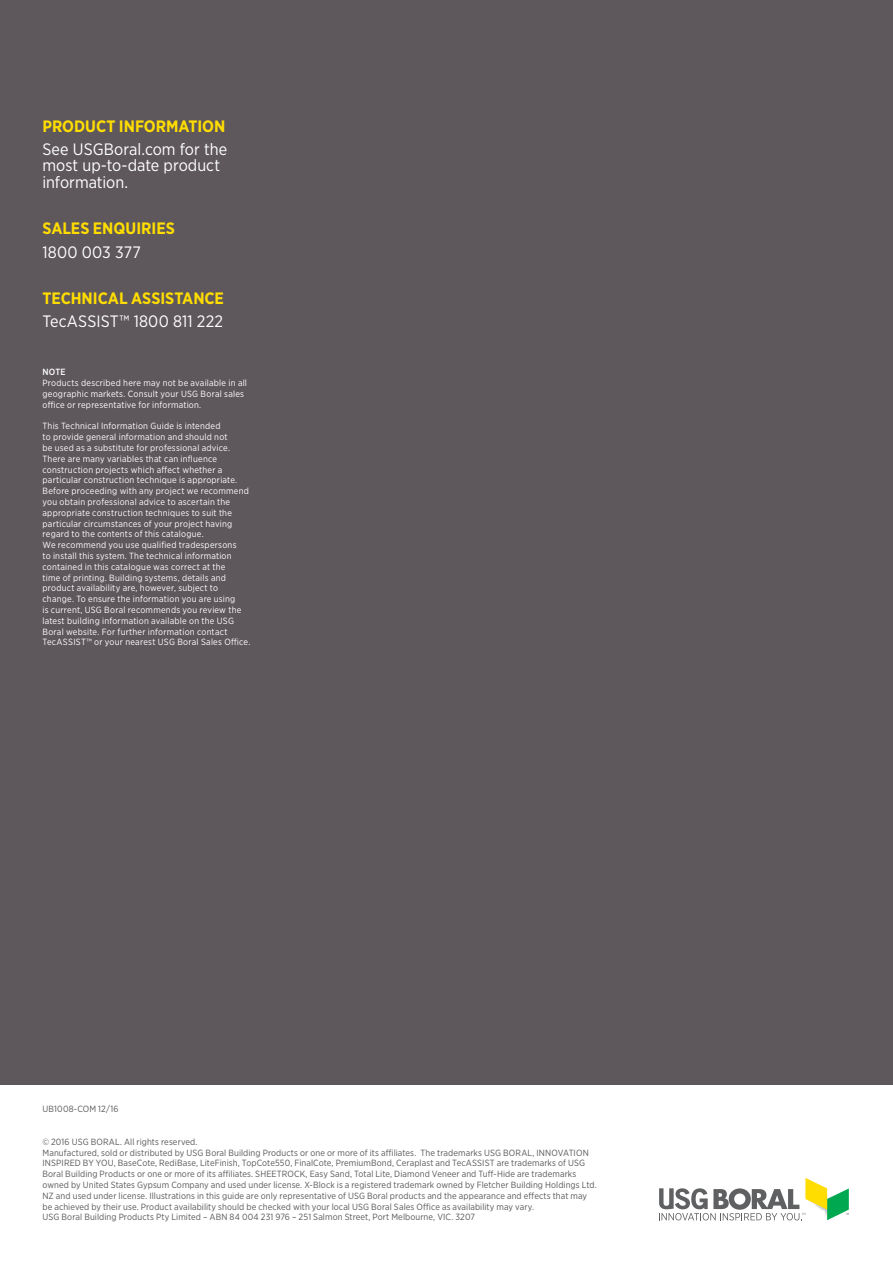
<style>
.page{position:relative;width:893px;height:1263px;background:#fff}
.page>*{position:absolute;margin:0;border:0;box-sizing:border-box;transform-origin:0 0}
.t1{font:16.5px/16.5px "Gotham Narrow";color:#fff}
.t2{font:700 16.5px "Gotham Narrow";color:#fd0}
.t3{font:9px/10.8px "Gotham Narrow";letter-spacing:.025em;color:#fff}
.t4{font:9px/10.8px "Gotham Narrow";letter-spacing:.01em;color:#58595b}
.t5{font:500 9px "Gotham Narrow";color:#fff}
</style>
<div class="page">
<div style="left:0;top:0;width:893px;height:1084px;background:#5e575c"></div>
<svg style="left:659px;top:1178px;width:190px;height:42px"></svg>
<h1 class="t2" style="left:42px;top:115px;width:184px">PRODUCT INFORMATION</h1>
<h1 class="t1" style="left:42px;top:140px;width:186px">See USGBoral.com for the most up-to-date product information.</h1>
<h1 class="t2" style="left:42px;top:218px;width:134px">SALES ENQUIRIES</h1>
<h1 class="t1" style="left:42px;top:243px;width:100px">1800 003 377</h1>
<h1 class="t2" style="left:42px;top:288px;width:183px">TECHNICAL ASSISTANCE</h1>
<h1 class="t1" style="left:42px;top:313px;width:182px">TecASSIST™ 1800 811 222</h1>
<p class="t5" style="left:43px;top:366px;width:25px">NOTE</p>
<p class="t3" style="left:43px;top:377px;width:206px">Products described here may not be available in all geographic markets. Consult your USG Boral sales office or representative for information.</p>
<p class="t3" style="left:43px;top:421px;width:209px">This Technical Information Guide is intended<br>to provide general information and should not<br>be used as a substitute for professional advice.<br>There are many variables that can influence construction projects which affect whether a particular construction technique is appropriate.<br>Before proceeding with any project we recommend you obtain professional advice to ascertain the appropriate construction techniques to suit the particular circumstances of your project having regard to the contents of this catalogue.<br>We recommend you use qualified tradespersons<br>to install this system. The technical information contained in this catalogue was correct at the<br>time of printing. Building systems, details and product availability are, however, subject to change. To ensure the information you are using<br>is current, USG Boral recommends you review the latest building information available on the USG Boral website. For further information contact TecASSIST™ or your nearest USG Boral Sales Office.</p>
<p class="t4" style="left:43px;top:1104px;width:77px">UB1008-COM 12/16</p>
<p class="t4" style="left:43px;top:1136px;width:556px">© 2016 USG BORAL. All rights reserved.<br>Manufactured, sold or distributed by USG Boral Building Products or one or more of its affiliates. The trademarks USG BORAL, INNOVATION INSPIRED BY YOU, BaseCote, RediBase, LiteFinish, TopCote550, FinalCote, PremiumBond, Ceraplast and TecASSIST are trademarks of USG Boral Building Products or one or more of its affiliates. SHEETROCK, Easy Sand, Total Lite, Diamond Veneer and Tuff-Hide are trademarks owned by United States Gypsum Company and used under license. X-Block is a registered trademark owned by Fletcher Building Holdings Ltd.<br>NZ and used under license. Illustrations in this guide are only representative of USG Boral products and the appearance and effects that may be achieved by their use. Product availability should be checked with your local USG Boral Sales Office as availability may vary.<br>USG Boral Building Products Pty Limited – ABN 84 004 231 976 – 251 Salmon Street, Port Melbourne, VIC. 3207</p>
</div>
